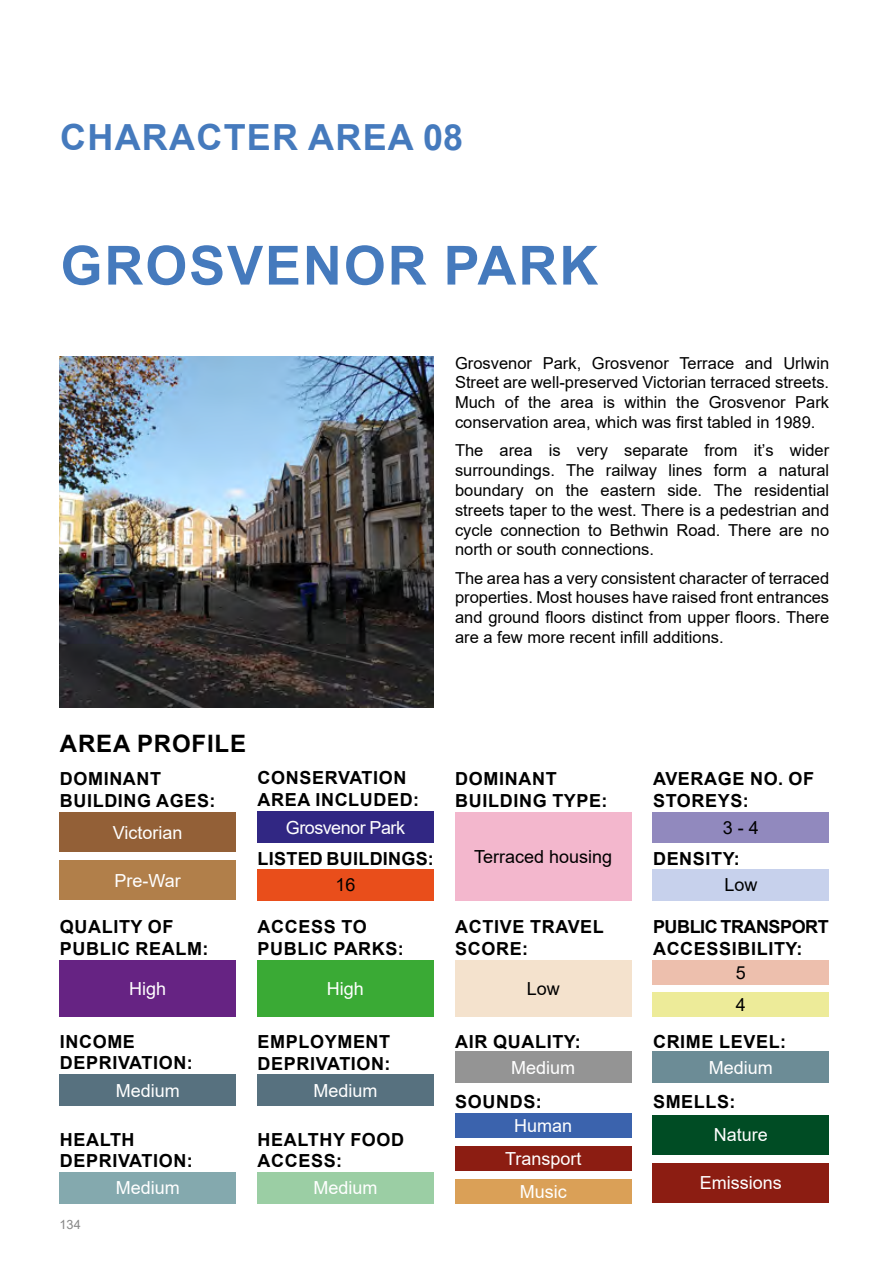
<style>
.page{position:relative;width:893px;height:1263px;background:#fff}
.page>*{position:absolute;margin:0;border:0;box-sizing:border-box;transform-origin:0 0}
.t1{font:700 54px "Arial";letter-spacing:.035em;color:#457abd}
.t2{font:700 36px "Arial";letter-spacing:.035em;color:#457abd}
.t3{font:700 24px "Arial";letter-spacing:.035em;color:#000}
.t4{font:700 18px/21.6px "Arial";letter-spacing:.035em;color:#000}
.Map_Annotation_01{font:18px "Arial";color:#fff}
.t5{font:700 18px/21.6px "Arial";letter-spacing:-.025em;color:#000}
.Map_Annotation_01-2{font:18px "Arial";color:#000}
.t6{font:700 18px "Arial";letter-spacing:.015em;color:#000}
.Map_Annotation_01-3{font:18px "Arial";letter-spacing:-.03em;color:#fff}
.BODY_-_MAIN_-_AL_-_1{font:16.5px/19.8px "Arial";color:#000;text-align:justify}
.t7{font:12.75px "Arial";color:#878787}
</style>
<div class="page">
<img style="left:60px;top:357px;width:374px;height:351px">
<div style="left:455px;top:1113px;width:176px;height:24px;background:#3b63ad"></div>
<div style="left:60px;top:812px;width:176px;height:40px;background:#936037"></div>
<div style="left:60px;top:860px;width:176px;height:40px;background:#b17f4a"></div>
<div style="left:455px;top:812px;width:176px;height:88px;background:#f3b7cd"></div>
<div style="left:653px;top:869px;width:176px;height:31px;background:#c7d1ec"></div>
<div style="left:455px;top:1179px;width:176px;height:24px;background:#daa057"></div>
<div style="left:455px;top:1146px;width:176px;height:24px;background:#8c1d12"></div>
<div style="left:653px;top:1163px;width:176px;height:39px;background:#8c1d12"></div>
<div style="left:653px;top:1115px;width:176px;height:39px;background:#004c24"></div>
<div style="left:455px;top:1051px;width:176px;height:31px;background:#949494"></div>
<div style="left:257px;top:1172px;width:177px;height:31px;background:#9bcea4"></div>
<div style="left:60px;top:1172px;width:176px;height:31px;background:#84a9ae"></div>
<div style="left:60px;top:1075px;width:176px;height:31px;background:#57717f"></div>
<div style="left:257px;top:1075px;width:177px;height:31px;background:#57717f"></div>
<div style="left:653px;top:1051px;width:176px;height:31px;background:#6c8c96"></div>
<div style="left:653px;top:812px;width:176px;height:31px;background:#9189be"></div>
<div style="left:257px;top:869px;width:177px;height:31px;background:#e94e1b"></div>
<div style="left:257px;top:960px;width:177px;height:56px;background:#3aaa35"></div>
<div style="left:60px;top:960px;width:176px;height:56px;background:#662383"></div>
<div style="left:455px;top:960px;width:176px;height:56px;background:#f4e2cd"></div>
<div style="left:257px;top:812px;width:177px;height:31px;background:#312783"></div>
<div style="left:653px;top:960px;width:176px;height:24px;background:#edbfad"></div>
<div style="left:653px;top:992px;width:176px;height:24px;background:#edeb99"></div>
<p class="t2" style="left:60px;top:112px;width:405px">CHARACTER AREA 08</p>
<p class="t1" style="left:60px;top:228px;width:539px">GROSVENOR PARK</p>
<h3 class="t3" style="left:60px;top:727px;width:188px">AREA PROFILE</h3>
<p class="BODY_-_MAIN_-_AL_-_1" style="left:455px;top:353px;width:376px">Grosvenor Park, Grosvenor Terrace and Urlwin Street are well-preserved Victorian terraced streets.<br>Much of the area is within the Grosvenor Park conservation area, which was first tabled in 1989.</p>
<p class="BODY_-_MAIN_-_AL_-_1" style="left:455px;top:440px;width:376px">The area is very separate from it’s wider surroundings. The railway lines form a natural boundary on the eastern side. The residential streets taper to the west. There is a pedestrian and cycle connection to Bethwin Road. There are no north or south connections.</p>
<p class="BODY_-_MAIN_-_AL_-_1" style="left:455px;top:568px;width:376px">The area has a very consistent character of terraced properties. Most houses have raised front entrances and ground floors distinct from upper floors. There are a few more recent infill additions.</p>
<p class="t4" style="left:258px;top:767px;width:163px">CONSERVATION<br>AREA INCLUDED:</p>
<p class="t4" style="left:653px;top:768px;width:162px">AVERAGE NO. OF<br>STOREYS:</p>
<p class="t4" style="left:60px;top:768px;width:157px">DOMINANT<br>BUILDING AGES:</p>
<p class="t4" style="left:455px;top:768px;width:154px">DOMINANT<br>BUILDING TYPE:</p>
<p class="Map_Annotation_01" style="left:113px;top:820px;width:71px">Victorian</p>
<p class="Map_Annotation_01" style="left:115px;top:868px;width:68px">Pre-War</p>
<p class="Map_Annotation_01-3" style="left:286px;top:815px;width:121px">Grosvenor Park</p>
<p class="Map_Annotation_01-2" style="left:723px;top:815px;width:38px">3 - 4</p>
<p class="t6" style="left:258px;top:845px;width:178px">LISTED BUILDINGS:</p>
<p class="Map_Annotation_01-2" style="left:474px;top:844px;width:140px">Terraced housing</p>
<p class="t4" style="left:653px;top:848px;width:88px">DENSITY:</p>
<p class="Map_Annotation_01-2" style="left:335px;top:873px;width:22px">16</p>
<p class="Map_Annotation_01-2" style="left:724px;top:873px;width:35px">Low</p>
<p class="t4" style="left:60px;top:916px;width:150px">QUALITY OF<br>PUBLIC REALM:</p>
<p class="t4" style="left:258px;top:916px;width:148px">ACCESS TO<br>PUBLIC PARKS:</p>
<p class="Map_Annotation_01" style="left:129px;top:976px;width:39px">High</p>
<p class="Map_Annotation_01" style="left:327px;top:976px;width:39px">High</p>
<p class="t4" style="left:455px;top:916px;width:150px">ACTIVE TRAVEL<br>SCORE:</p>
<p class="Map_Annotation_01-2" style="left:527px;top:976px;width:35px">Low</p>
<p class="t5" style="left:653px;top:916px;width:177px">PUBLIC TRANSPORT<br>ACCESSIBILITY:</p>
<p class="Map_Annotation_01-2" style="left:736px;top:960px;width:12px">5</p>
<p class="Map_Annotation_01-2" style="left:736px;top:992px;width:12px">4</p>
<p class="t4" style="left:60px;top:1031px;width:77px">INCOME</p>
<p class="t4" style="left:455px;top:1031px;width:127px">AIR QUALITY:</p>
<p class="t4" style="left:60px;top:1052px;width:134px">DEPRIVATION:</p>
<p class="t4" style="left:258px;top:1031px;width:134px">EMPLOYMENT<br>DEPRIVATION:</p>
<p class="t4" style="left:653px;top:1031px;width:134px">CRIME LEVEL:</p>
<p class="t4" style="left:455px;top:1091px;width:88px">SOUNDS:</p>
<p class="Map_Annotation_01" style="left:511px;top:1055px;width:66px">Medium</p>
<p class="Map_Annotation_01" style="left:709px;top:1055px;width:66px">Medium</p>
<p class="Map_Annotation_01" style="left:116px;top:1078px;width:66px">Medium</p>
<p class="Map_Annotation_01" style="left:313px;top:1078px;width:66px">Medium</p>
<p class="t4" style="left:653px;top:1091px;width:84px">SMELLS:</p>
<p class="t4" style="left:60px;top:1128px;width:134px">HEALTH<br>DEPRIVATION:</p>
<p class="Map_Annotation_01" style="left:116px;top:1176px;width:66px">Medium</p>
<p class="t7" style="left:60px;top:1216px;width:23px">134</p>
<p class="t4" style="left:258px;top:1128px;width:148px">HEALTHY FOOD<br>ACCESS:</p>
<p class="Map_Annotation_01" style="left:313px;top:1176px;width:66px">Medium</p>
<p class="Map_Annotation_01" style="left:514px;top:1113px;width:60px">Human</p>
<p class="Map_Annotation_01" style="left:505px;top:1146px;width:78px">Transport</p>
<p class="Map_Annotation_01" style="left:520px;top:1179px;width:48px">Music</p>
<p class="Map_Annotation_01" style="left:714px;top:1122px;width:56px">Nature</p>
<p class="Map_Annotation_01" style="left:700px;top:1170px;width:84px">Emissions</p>
</div>
